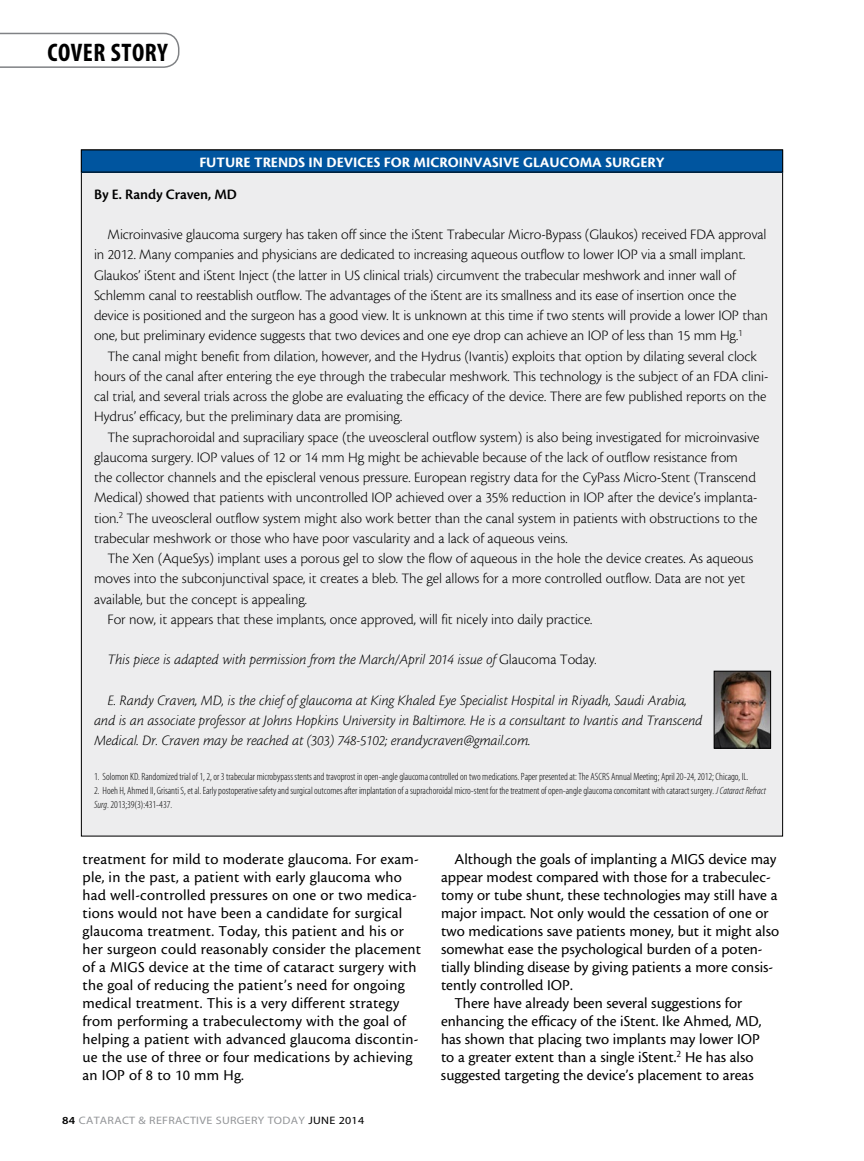
<style>
.page{position:relative;width:864px;height:1161px;background:#fff}
.page>*{position:absolute;margin:0;border:0;box-sizing:border-box;transform-origin:0 0}
.t1{font:25.5px "Myriad MM 700 300";letter-spacing:.02em;color:#000}
.t2{font:15.75px/18px "Cronos MM 408 10";color:#000}
.t3{font:15px/20.2px "Cronos MM 250 10";letter-spacing:-.005em;color:#000}
.t4{font:15px/20.2px "Cronos MM It 250 10";letter-spacing:-.005em;color:#000}
.t5{font:15px "Cronos MM 700 10";color:#fff}
.t6{font:15px "Cronos MM 574 10";letter-spacing:-.005em;color:#000}
.t7{font:10.8px "Myriad MM 400 600";letter-spacing:.025em;color:#939598;scale:1.11 1}
.t8{font:10.5px/14.2px "Myriad MM 215 300";letter-spacing:-.005em;color:#000}
.s1{font-family:"Cronos MM 250 10"}
.s2{font-family:"Myriad MM It 215 300"}
.s3{font-family:"Myriad MM 565 600";color:#000}
.s4{color:#000}
</style>
<div class="page">
<svg style="left:0;top:33px;width:179px;height:35px"></svg>
<div style="left:81px;top:150px;width:702px;height:686px;background:#ededee"></div>
<div style="left:81px;top:150px;width:702px;height:22px;background:#00559f"></div>
<img style="left:716px;top:673px;width:53px;height:74px">
<div style="left:714px;top:671px;width:57px;height:78px;border:1px solid #000"></div>
<h1 class="t1" style="left:48px;top:40px;width:122px">COVER STORY</h1>
<p class="t5" style="left:199px;top:154px;width:467px">FUTURE TRENDS IN DEVICES FOR MICROINVASIVE GLAUCOMA SURGERY</p>
<p class="t6" style="left:94px;top:186px;width:144px">By E. Randy Craven, MD</p>
<p class="t3" style="left:94px;top:225px;width:675px;text-indent:13px">Microinvasive glaucoma surgery has taken off since the iStent Trabecular Micro-Bypass (Glaukos) received FDA approval in 2012. Many companies and physicians are dedicated to increasing aqueous outflow to lower IOP via a small implant.<br>Glaukos’ iStent and iStent Inject (the latter in US clinical trials) circumvent the trabecular meshwork and inner wall of Schlemm canal to reestablish outflow. The advantages of the iStent are its smallness and its ease of insertion once the device is positioned and the surgeon has a good view. It is unknown at this time if two stents will provide a lower IOP than one, but preliminary evidence suggests that two devices and one eye drop can achieve an IOP of less than 15 mm Hg.<sup>1</sup></p>
<p class="t3" style="left:94px;top:346px;width:676px;text-indent:14px">The canal might benefit from dilation, however, and the Hydrus (Ivantis) exploits that option by dilating several clock hours of the canal after entering the eye through the trabecular meshwork. This technology is the subject of an FDA clini&shy;cal trial, and several trials across the globe are evaluating the efficacy of the device. There are few published reports on the Hydrus’ efficacy, but the preliminary data are promising.</p>
<p class="t3" style="left:94px;top:427px;width:667px;text-indent:14px">The suprachoroidal and supraciliary space (the uveoscleral outflow system) is also being investigated for microinvasive glaucoma surgery. IOP values of 12 or 14 mm Hg might be achievable because of the lack of outflow resistance from the collector channels and the episcleral venous pressure. European registry data for the CyPass Micro-Stent (Transcend Medical) showed that patients with uncontrolled IOP achieved over a 35% reduction in IOP after the device’s implanta&shy;tion.<sup>2</sup> The uveoscleral outflow system might also work better than the canal system in patients with obstructions to the trabecular meshwork or those who have poor vascularity and a lack of aqueous veins.</p>
<p class="t3" style="left:108px;top:549px;width:647px">The Xen (AqueSys) implant uses a porous gel to slow the flow of aqueous in the hole the device creates. As aqueous</p>
<p class="t3" style="left:94px;top:569px;width:653px">moves into the subconjunctival space, it creates a bleb. The gel allows for a more controlled outflow. Data are not yet</p>
<p class="t3" style="left:94px;top:589px;width:215px">available, but the concept is appealing.</p>
<p class="t3" style="left:108px;top:609px;width:486px">For now, it appears that these implants, once approved, will fit nicely into daily practice.</p>
<p class="t4" style="left:108px;top:650px;width:491px">This piece is adapted with permission from the March/April 2014 issue of <span class="s1">Glaucoma Today</span>.</p>
<p class="t4" style="left:94px;top:690px;width:610px;text-indent:14px">E. Randy Craven, MD, is the chief of glaucoma at King Khaled Eye Specialist Hospital in Riyadh, Saudi Arabia, and is an associate professor at Johns Hopkins University in Baltimore. He is a consultant to Ivantis and Transcend<br>Medical. Dr. Craven may be reached at (303) 748-5102; erandycraven@gmail.com.</p>
<p class="t8" style="left:94px;top:770px;width:656px">1. Solomon KD. Randomized trial of 1, 2, or 3 trabecular microbypass stents and travoprost in open-angle glaucoma controlled on two medications. Paper presented at: The ASCRS Annual Meeting; April 20-24, 2012; Chicago, IL.</p>
<p class="t8" style="left:94px;top:784px;width:673px">2. Hoeh H, Ahmed II, Grisanti S, et al. Early postoperative safety and surgical outcomes after implantation of a suprachoroidal micro-stent for the treatment of open-angle glaucoma concomitant with cataract surgery. <span class="s2">J Cataract Refract<br>Surg</span>. 2013;39(3):431-437.</p>
<p class="t2" style="left:82px;top:850px;width:340px">treatment for mild to moderate glaucoma. For exam&shy;ple, in the past, a patient with early glaucoma who had well-controlled pressures on one or two medica&shy;tions would not have been a candidate for surgical glaucoma treatment. Today, this patient and his or her surgeon could reasonably consider the placement of a MIGS device at the time of cataract surgery with the goal of reducing the patient’s need for ongoing medical treatment. This is a very different strategy from performing a trabeculectomy with the goal of helping a patient with advanced glaucoma discontin&shy;ue the use of three or four medications by achieving an IOP of 8 to 10 mm Hg.</p>
<p class="t2" style="left:454px;top:850px;width:323px">Although the goals of implanting a MIGS device may</p>
<p class="t2" style="left:441px;top:868px;width:331px">appear modest compared with those for a trabeculec-</p>
<p class="t2" style="left:441px;top:886px;width:338px">tomy or tube shunt, these technologies may still have a</p>
<p class="t2" style="left:441px;top:904px;width:329px">major impact. Not only would the cessation of one or</p>
<p class="t2" style="left:441px;top:922px;width:340px">two medications save patients money, but it might also</p>
<p class="t2" style="left:441px;top:940px;width:323px">somewhat ease the psychological burden of a poten-</p>
<p class="t2" style="left:441px;top:958px;width:334px">tially blinding disease by giving patients a more consis-</p>
<p class="t2" style="left:441px;top:976px;width:133px">tently controlled IOP.</p>
<p class="t2" style="left:454px;top:994px;width:289px">There have already been several suggestions for</p>
<p class="t2" style="left:441px;top:1012px;width:322px">enhancing the efficacy of the iStent. Ike Ahmed, MD,</p>
<p class="t2" style="left:441px;top:1030px;width:320px">has shown that placing two implants may lower IOP</p>
<p class="t2" style="left:441px;top:1048px;width:314px">to a greater extent than a single iStent.<sup>2</sup> He has also</p>
<p class="t2" style="left:441px;top:1066px;width:314px">suggested targeting the device’s placement to areas</p>
<p class="t7" style="left:62px;top:1115px;width:274px"><span class="s3">84</span> CATARACT &amp; REFRACTIVE SURGERY TODAY <span class="s4">JUNE 2014</span></p>
</div>
